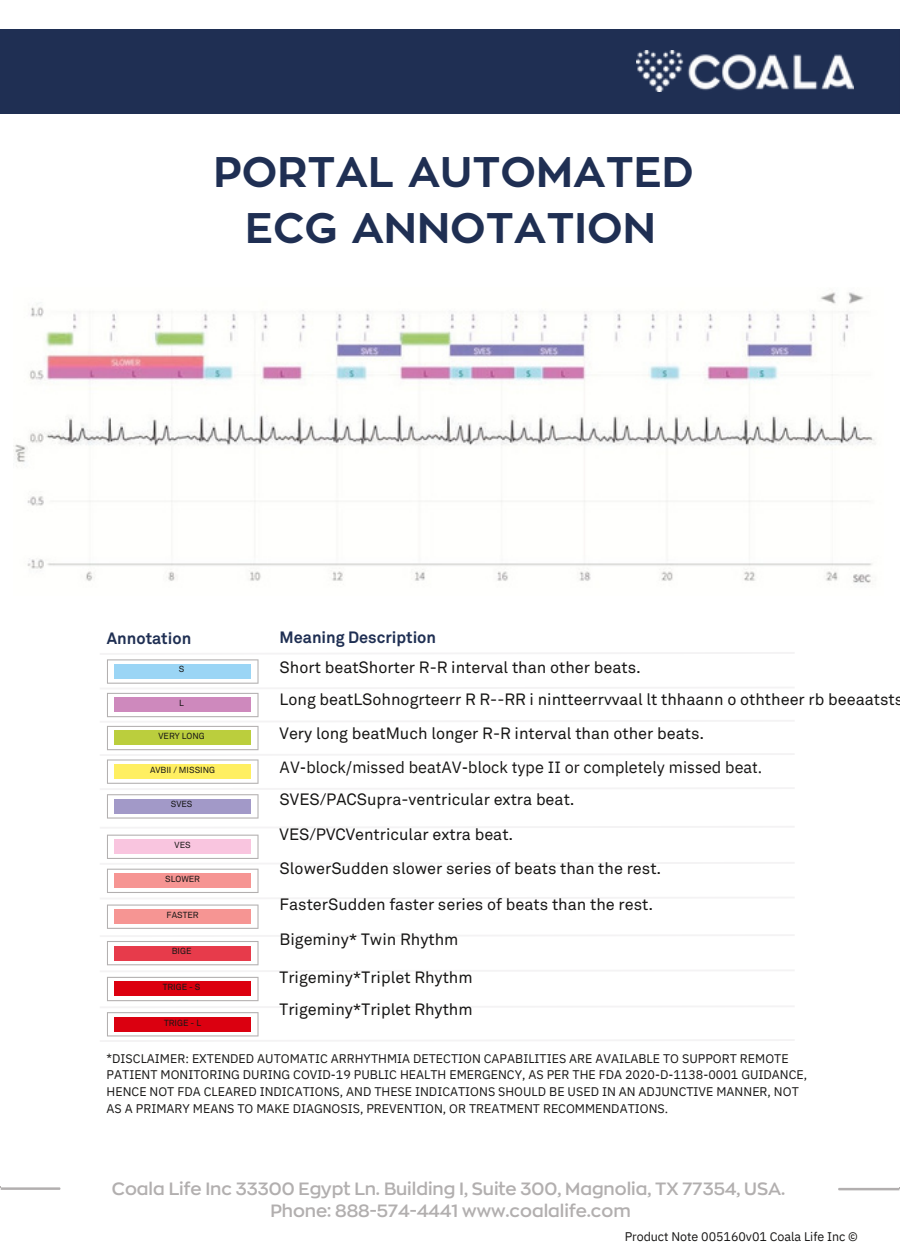
<style>
.page{position:relative;width:900px;height:1260px;background:#fff}
.page>*{position:absolute;margin:0;border:0;box-sizing:border-box;transform-origin:0 0}
.t1{font:700 42.5px/56.2px "Zona Pro";color:#1f2f53;text-align:center}
.t2{font:600 17.75px/22.5px "Zona Pro";color:#b2afaf;text-align:center}
.t3{font:16.25px/35.5px "Akkurat Std";color:#171615}
.t4{font:16.25px "IBM Plex Sans";color:#171615}
.t5{font:700 16.25px "Akkurat Std";color:#1f2f53}
.t6{font:12.5px/17px "IBM Plex Sans";color:#171615}
.t7{font:8.75px "Akkurat Std";color:#171615}
</style>
<div class="page">
<div style="left:1px;top:29px;width:898px;height:85px;background:#1f2f53"></div>
<img style="left:636px;top:51px;width:218px;height:41px">
<svg style="left:100px;top:652px;width:694px;height:167px"></svg>
<svg style="left:100px;top:826px;width:694px;height:2px"></svg>
<svg style="left:100px;top:835px;width:694px;height:64px"></svg>
<svg style="left:100px;top:905px;width:694px;height:137px"></svg>
<img style="left:14px;top:292px;width:862px;height:291px">
<svg style="left:838px;top:1187px;width:62px;height:3px"></svg>
<svg style="left:0;top:1186px;width:60px;height:4px"></svg>
<div style="left:461px;top:692px;width:439px;height:19px;background:#fff"></div>
<div style="left:461px;top:759px;width:439px;height:18px;background:#fff"></div>
<h1 class="t1" style="left:214px;top:145px;width:481px">PORTAL AUTOMATED<br>ECG ANNOTATION</h1>
<p class="t5" style="left:107px;top:631px;width:86px">Annotation</p>
<p class="t5" style="left:280px;top:631px;width:158px">Meaning Description</p>
<p class="t3" style="left:280px;top:653px;width:625px;line-height:32px">Short beatShorter R-R interval than other beats.<br>Long beatLSohnogrteerr R R--RR i nintteerrvvaal lt thhaann o oththeer rb beeaatsts</p>
<p class="t3" style="left:280px;top:717px;width:426px">Very long beatMuch longer R-R interval than other beats.</p>
<p class="t4" style="left:280px;top:756px;width:484px">AV-block/missed beatAV-block type II or completely missed beat.</p>
<p class="t3" style="left:280px;top:782px;width:297px">SVES/PACSupra-ventricular extra beat.<br>VES/PVCVentricular extra beat.</p>
<p class="t3" style="left:280px;top:852px;width:383px">SlowerSudden slower series of beats than the rest.<br>FasterSudden faster series of beats than the rest.<br>Bigeminy* Twin Rhythm</p>
<p class="t3" style="left:280px;top:962px;width:195px;line-height:32px">Trigeminy*Triplet Rhythm<br>Trigeminy*Triplet Rhythm</p>
<p class="t7" style="left:179px;top:666px;width:7px">S</p>
<p class="t7" style="left:179px;top:699px;width:6px">L</p>
<p class="t7" style="left:159px;top:732px;width:48px">VERY LONG</p>
<p class="t7" style="left:150px;top:766px;width:67px">AVBII / MISSING</p>
<p class="t7" style="left:171px;top:801px;width:23px">SVES</p>
<p class="t7" style="left:175px;top:841px;width:18px">VES</p>
<p class="t7" style="left:165px;top:875px;width:36px">SLOWER</p>
<p class="t7" style="left:167px;top:911px;width:34px">FASTER</p>
<p class="t7" style="left:172px;top:947px;width:21px">BIGE</p>
<p class="t7" style="left:163px;top:983px;width:39px">TRIGE - S</p>
<p class="t7" style="left:164px;top:1019px;width:38px">TRIGE - L</p>
<p class="t6" style="left:107px;top:1049px;width:702px">*DISCLAIMER: EXTENDED AUTOMATIC ARRHYTHMIA DETECTION CAPABILITIES ARE AVAILABLE TO SUPPORT REMOTE PATIENT MONITORING DURING COVID-19 PUBLIC HEALTH EMERGENCY, AS PER THE FDA 2020-D-1138-0001 GUIDANCE, HENCE NOT FDA CLEARED INDICATIONS, AND THESE INDICATIONS SHOULD BE USED IN AN ADJUNCTIVE MANNER, NOT AS A PRIMARY MEANS TO MAKE DIAGNOSIS, PREVENTION, OR TREATMENT RECOMMENDATIONS.</p>
<p class="t2" style="left:112px;top:1177px;width:675px">Coala Life Inc 33300 Egypt Ln. Building I, Suite 300, Magnolia, TX 77354, USA.<br>Phone: 888-574-4441 www.coalalife.com</p>
<p class="t6" style="left:625px;top:1228px;width:235px">Product Note 005160v01 Coala Life Inc ©</p>
</div>
